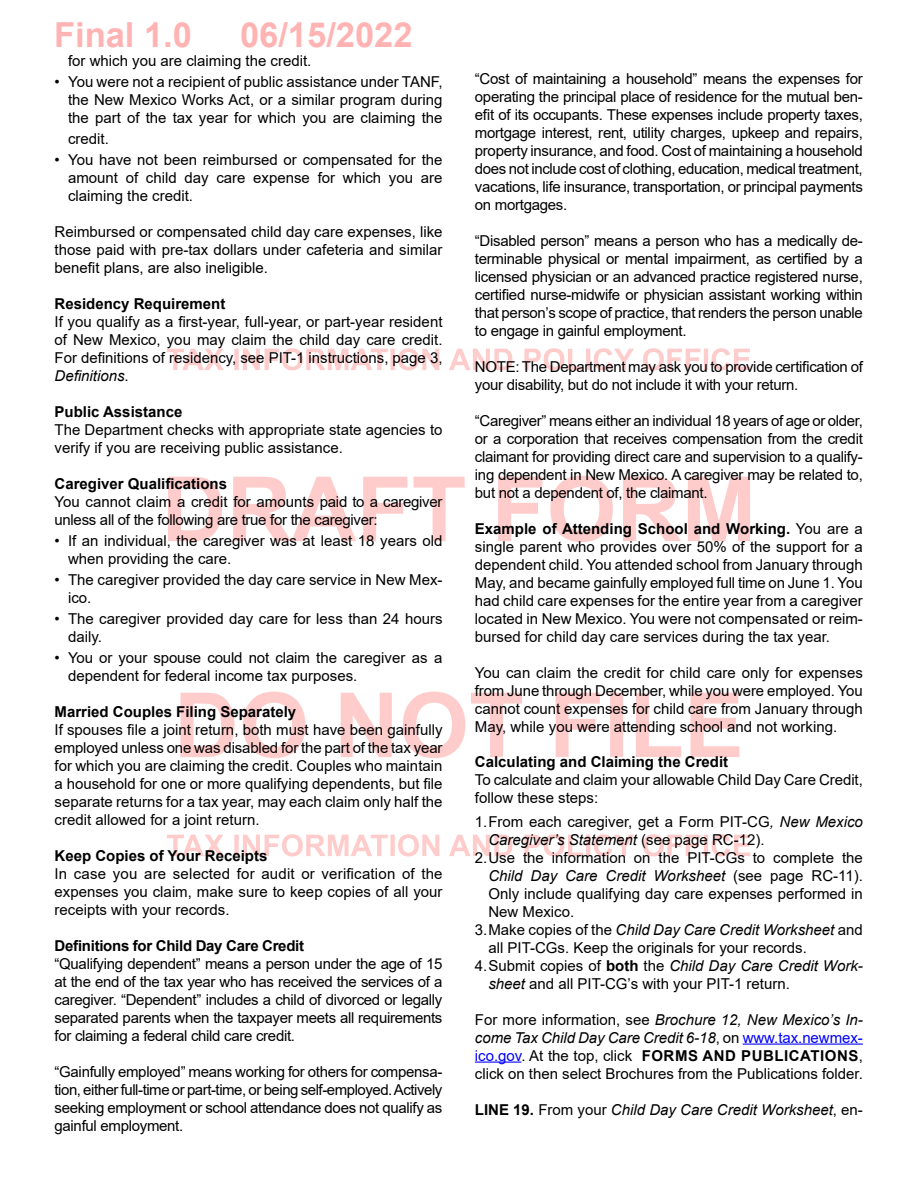
<style>
.page{position:relative;width:918px;height:1188px;background:#fff}
.page>*{position:absolute;margin:0;border:0;box-sizing:border-box;transform-origin:0 0}
.t1{font:700 34.5px "Arial";color:#ffb3b3}
.t2{font:15px/18px "Arial";color:#000;text-align:justify}
.t3{font:italic 15px "Arial";color:#000}
.t4{font:15px/18px "Arial";letter-spacing:-.02em;color:#000}
.t5{font:700 15px "Arial";color:#000}
.t6{font:700 15px "Arial";letter-spacing:-.02em;color:#000}
.s1{font-style:italic}
.s2{font-weight:700}
.s3{font-style:normal}
.s4{font-weight:700;font-style:normal}
.s5{color:#00f}
</style>
<div class="page">
<svg style="left:167px;top:834px;width:583px;height:22px"></svg>
<svg style="left:181px;top:692px;width:559px;height:66px"></svg>
<svg style="left:168px;top:476px;width:582px;height:66px"></svg>
<svg style="left:167px;top:348px;width:583px;height:22px"></svg>
<hr style="left:743px;top:1044px;width:120px;height:1px;background:#00f">
<hr style="left:475px;top:1062px;width:46px;height:1px;background:#00f">
<h1 class="t1" style="left:54px;top:11px;width:140px">Final 1.0</h1>
<h1 class="t1" style="left:240px;top:11px;width:174px">06/15/2022</h1>
<p class="t2" style="left:68px;top:52px;width:245px">for which you are claiming the credit.</p>
<p class="t2" style="left:68px;top:73px;width:376px;text-indent:-14px">• You were not a recipient of public assistance under TANF, the New Mexico Works Act, or a similar program during the part of the tax year for which you are claiming the</p>
<p class="t2" style="left:68px;top:130px;width:42px">credit.</p>
<p class="t2" style="left:68px;top:151px;width:376px;text-indent:-14px">• You have not been reimbursed or compensated for the amount of child day care expense for which you are claiming the credit.</p>
<p class="t2" style="left:55px;top:223px;width:389px">Reimbursed or compensated child day care expenses, like those paid with pre-tax dollars under cafeteria and similar benefit plans, are also ineligible.</p>
<p class="t5" style="left:55px;top:293px;width:172px">Residency Requirement</p>
<p class="t2" style="left:55px;top:313px;width:389px">If you qualify as a first-year, full-year, or part-year resident of New Mexico, you may claim the child day care credit.<br>For definitions of residency, see PIT-1 instructions, page 3, <span class="s1">Definitions</span>.</p>
<p class="t5" style="left:55px;top:401px;width:129px">Public Assistance</p>
<p class="t2" style="left:55px;top:421px;width:389px">The Department checks with appropriate state agencies to verify if you are receiving public assistance.</p>
<p class="t5" style="left:55px;top:473px;width:174px">Caregiver Qualifications</p>
<p class="t4" style="left:55px;top:493px;width:389px">You cannot claim a credit for amounts paid to a caregiver unless all of the following are true for the caregiver:</p>
<p class="t2" style="left:68px;top:532px;width:376px;text-indent:-14px">• If an individual, the caregiver was at least 18 years old when providing the care.</p>
<p class="t2" style="left:68px;top:571px;width:376px;text-indent:-13px">• The caregiver provided the day care service in New Mex‑ ico.</p>
<p class="t2" style="left:68px;top:610px;width:376px;text-indent:-14px">• The caregiver provided day care for less than 24 hours daily.</p>
<p class="t2" style="left:68px;top:649px;width:376px;text-indent:-14px">• You or your spouse could not claim the caregiver as a dependent for federal income tax purposes.</p>
<p class="t5" style="left:55px;top:702px;width:243px">Married Couples Filing Separately</p>
<p class="t2" style="left:55px;top:721px;width:390px">If spouses file a joint return, both must have been gainfully employed unless one was disabled for the part of the tax year for which you are claiming the credit. Couples who maintain a household for one or more qualifying dependents, but file separate returns for a tax year, may each claim only half the credit allowed for a joint return.</p>
<p class="t5" style="left:55px;top:846px;width:214px">Keep Copies of Your Receipts</p>
<p class="t2" style="left:55px;top:865px;width:390px">In case you are selected for audit or verification of the expenses you claim, make sure to keep copies of all your receipts with your records.</p>
<p class="t6" style="left:55px;top:936px;width:251px">Definitions for Child Day Care Credit</p>
<p class="t2" style="left:55px;top:955px;width:389px">“Qualifying dependent” means a person under the age of 15 at the end of the tax year who has received the services of a caregiver. “Dependent” includes a child of divorced or legally separated parents when the taxpayer meets all requirements for claiming a federal child care credit.</p>
<p class="t2" style="left:55px;top:1063px;width:389px">“Gainfully employed” means working for others for compensa‑ tion, either full-time or part-time, or being self-employed. Actively seeking employment or school attendance does not qualify as gainful employment.</p>
<p class="t2" style="left:475px;top:70px;width:389px">“Cost of maintaining a household” means the expenses for operating the principal place of residence for the mutual ben‑ efit of its occupants. These expenses include property taxes, mortgage interest, rent, utility charges, upkeep and repairs, property insurance, and food. Cost of maintaining a household does not include cost of clothing, education, medical treatment, vacations, life insurance, transportation, or principal payments on mortgages.</p>
<p class="t2" style="left:475px;top:232px;width:390px">“Disabled person” means a person who has a medically de‑ terminable physical or mental impairment, as certified by a licensed physician or an advanced practice registered nurse, certified nurse-midwife or physician assistant working within that person’s scope of practice, that renders the person unable to engage in gainful employment.</p>
<p class="t4" style="left:475px;top:358px;width:389px">NOTE: The Department may ask you to provide certification of your disability, but do not include it with your return.</p>
<p class="t2" style="left:475px;top:412px;width:390px">“Caregiver” means either an individual 18 years of age or older, or a corporation that receives compensation from the credit claimant for providing direct care and supervision to a qualify‑ ing dependent in New Mexico. A caregiver may be related to, but not a dependent of, the claimant.</p>
<p class="t2" style="left:475px;top:520px;width:389px"><span class="s2">Example of Attending School and Working.</span> You are a single parent who provides over 50% of the support for a dependent child. You attended school from January through May, and became gainfully employed full time on June 1. You had child care expenses for the entire year from a caregiver located in New Mexico. You were not compensated or reim‑ bursed for child day care services during the tax year.</p>
<p class="t2" style="left:475px;top:664px;width:389px">You can claim the credit for child care only for expenses from June through December, while you were employed. You cannot count expenses for child care from January through May, while you were attending school and not working.</p>
<p class="t5" style="left:475px;top:751px;width:255px">Calculating and Claiming the Credit</p>
<p class="t2" style="left:475px;top:770px;width:389px">To calculate and claim your allowable Child Day Care Credit, follow these steps:</p>
<p class="t2" style="left:475px;top:812px;width:389px">1.From each caregiver, get a Form PIT‑CG<span class="s1">, New Mexico</span></p>
<p class="t3" style="left:488px;top:830px;width:278px">Caregiver’s Statement <span class="s3">(see page RC-12).</span></p>
<p class="t2" style="left:475px;top:848px;width:389px">2.Use the information on the PIT‑CGs to complete the</p>
<p class="t3" style="left:488px;top:866px;width:376px">Child Day Care Credit Worksheet <span class="s3">(see page RC-11).</span></p>
<p class="t2" style="left:488px;top:884px;width:376px">Only include qualifying day care expenses performed in</p>
<p class="t2" style="left:488px;top:902px;width:87px">New Mexico.</p>
<p class="t3" style="left:475px;top:920px;width:389px"><span class="s3">3.Make copies of the</span> Child Day Care Credit Worksheet <span class="s3">and</span></p>
<p class="t2" style="left:488px;top:938px;width:320px">all PIT-CGs. Keep the originals for your records.</p>
<p class="t3" style="left:475px;top:956px;width:389px"><span class="s3">4.Submit copies of</span> <span class="s4">both</span> <span class="s3">the</span> Child Day Care Credit Work-</p>
<p class="t2" style="left:488px;top:974px;width:303px"><span class="s1">sheet</span> and all PIT-CG’s with your PIT-1 return.</p>
<p class="t2" style="left:475px;top:1010px;width:390px">For more information, see <span class="s1">Brochure 12, New Mexico’s In&shy;come Tax Child Day Care Credit 6-18</span>, on <span class="s5">www.tax.newmex‑ ico.gov</span>. At the top, click <span class="s2">FORMS AND PUBLICATIONS</span>, click on then select Brochures from the Publications folder.</p>
<p class="t3" style="left:475px;top:1100px;width:389px"><span class="s4">LINE 19.</span> <span class="s3">From your</span> Child Day Care Credit Worksheet<span class="s3">, en‑</span></p>
</div>
